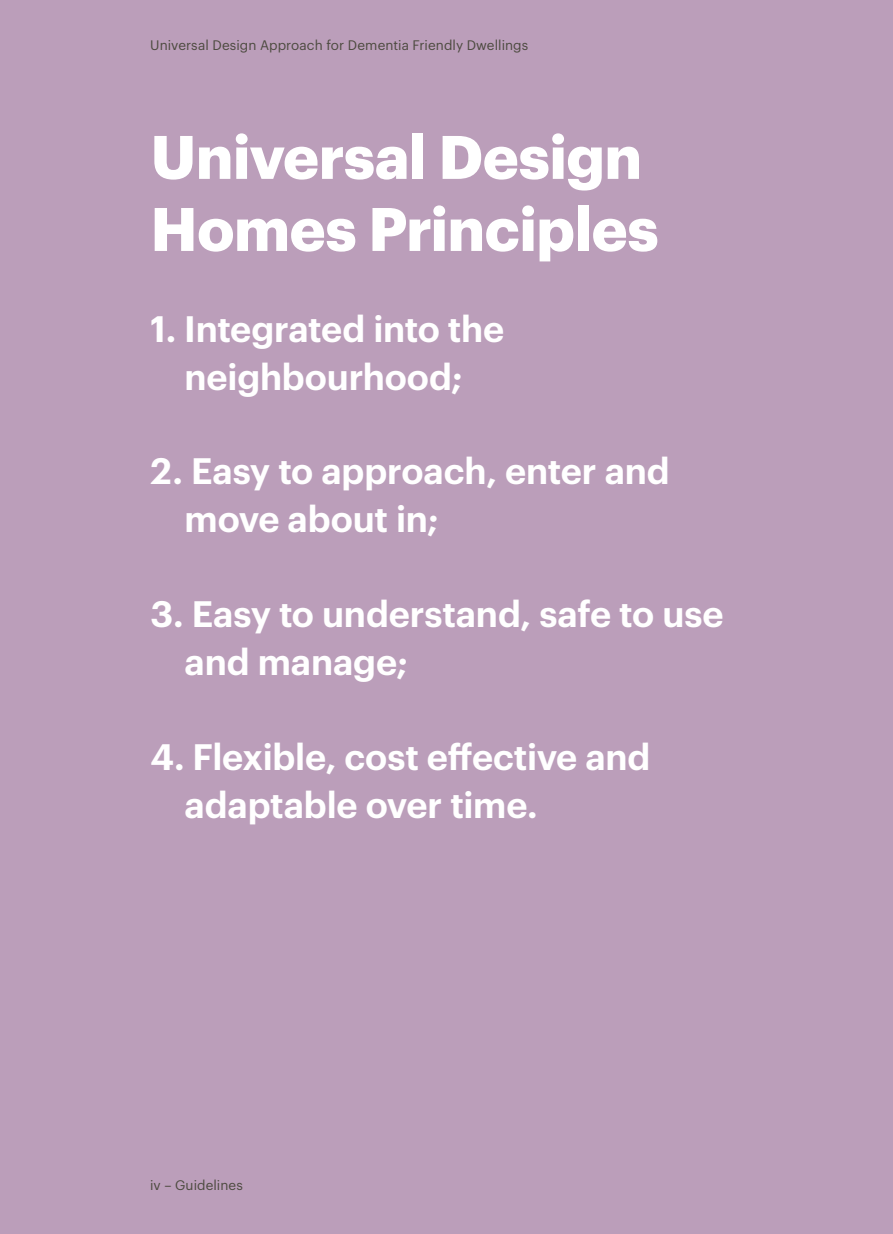
<style>
.page{position:relative;width:893px;height:1234px;background:#fff}
.page>*{position:absolute;margin:0;border:0;box-sizing:border-box;transform-origin:0 0}
.Header___Before_Intr{font:700 60px/72px "Graphik";letter-spacing:-.005em;color:#fff}
.Intro_Paragraph{font:600 36px/48px "Graphik";letter-spacing:-.005em;color:#fff}
.t1{font:13.5px "Graphik";letter-spacing:.005em;color:#4c4a3f}
</style>
<div class="page">
<div style="left:0;top:0;width:893px;height:1233px;background:#bb9eba"></div>
<p class="t1" style="left:150px;top:35px;width:380px">Universal Design Approach for Dementia Friendly Dwellings</p>
<h2 class="Header___Before_Intr" style="left:151px;top:116px;width:509px">Universal Design<br>Homes Principles</h2>
<p class="Intro_Paragraph" style="left:151px;top:301px;width:355px;text-align:center">1. Integrated into the neighbourhood;</p>
<p class="Intro_Paragraph" style="left:185px;top:444px;width:487px;text-indent:-34px">2. Easy to approach, enter and move about in;</p>
<p class="Intro_Paragraph" style="left:185px;top:587px;width:541px;text-indent:-34px">3. Easy to understand, safe to use and manage;</p>
<p class="Intro_Paragraph" style="left:185px;top:729px;width:467px;text-indent:-34px">4. Flexible, cost effective and adaptable over time.</p>
<p class="t1" style="left:150px;top:1174px;width:94px">iv – Guidelines</p>
</div>
